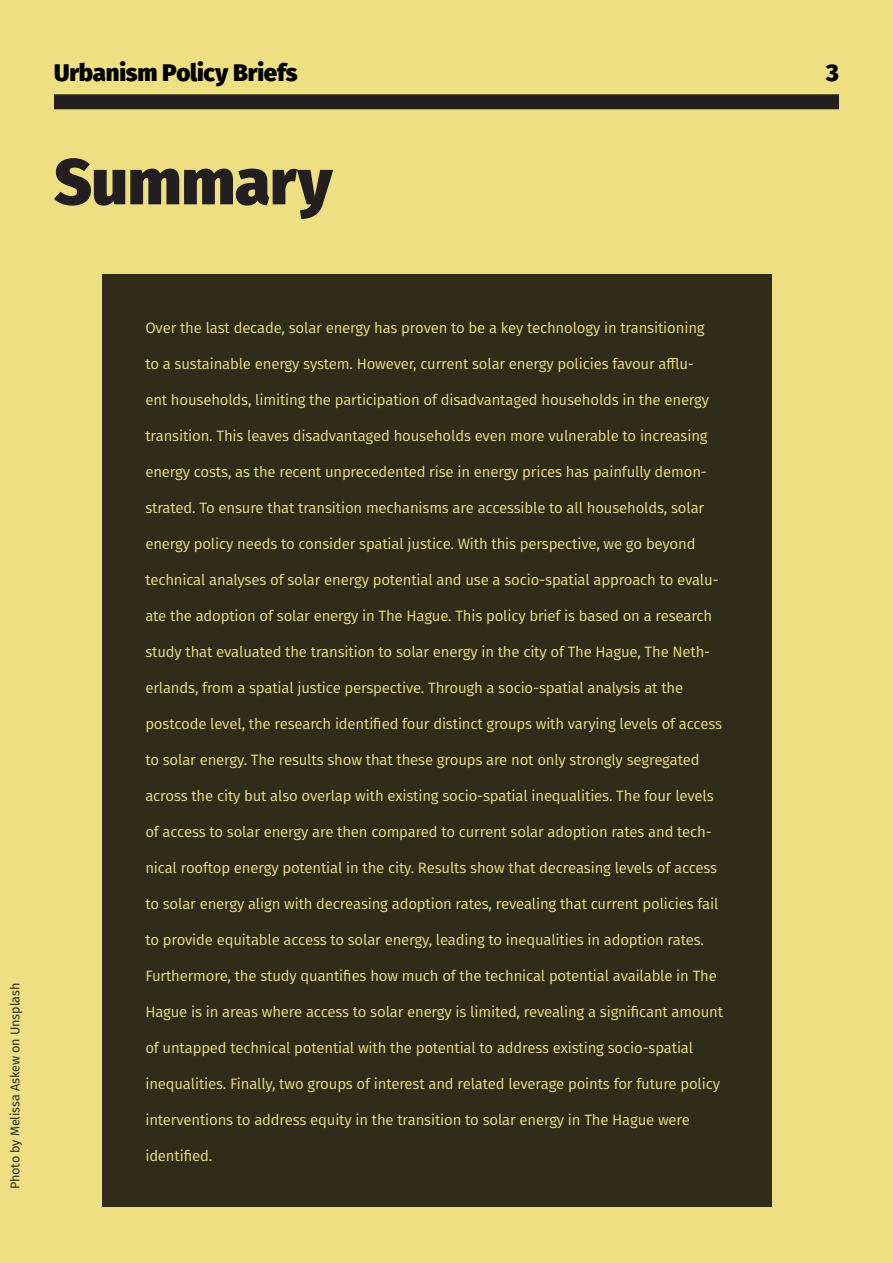
<style>
.page{position:relative;width:893px;height:1263px;background:#eddf82}
.page>*{position:absolute;margin:0;border:0;box-sizing:border-box;transform-origin:0 0}
.Quote_43{font:800 64.5px "Fira Sans";letter-spacing:-.005em;color:#231f20}
.t1{font:800 24px "Fira Sans";letter-spacing:-.01em;color:#000}
.t2{font:800 24px "Fira Sans";color:#020202}
.Text_8_5_Drop_Caps{font:15px "Fira Sans";letter-spacing:-.01em;color:#eddf82}
.Text_8_5{font:12.75px "Fira Sans";letter-spacing:-.01em;color:#231f20}
</style>
<div class="page">
<div style="left:102px;top:274px;width:670px;height:932px;background:#2f2c1a"></div>
<div style="left:54px;top:94px;width:785px;height:15px;background:#231f20"></div>
<h2 class="t1" style="left:54px;top:51px;width:245px">Urbanism Policy Briefs</h2>
<h2 class="t2" style="left:826px;top:51px;width:14px">3</h2>
<p class="Quote_43" style="left:54px;top:124px;width:280px">Summary</p>
<p class="Text_8_5" style="left:6px;top:1189px;width:208px;rotate:-90deg">Photo by Melissa Askew on Unsplash</p>
<p class="Text_8_5_Drop_Caps" style="left:145px;top:317px;width:561px">Over the last decade, solar energy has proven to be a key technology in transitioning</p>
<p class="Text_8_5_Drop_Caps" style="left:145px;top:353px;width:550px">to a sustainable energy system. However, current solar energy policies favour afflu-</p>
<p class="Text_8_5_Drop_Caps" style="left:145px;top:389px;width:565px">ent households, limiting the participation of disadvantaged households in the energy</p>
<p class="Text_8_5_Drop_Caps" style="left:145px;top:425px;width:564px">transition. This leaves disadvantaged households even more vulnerable to increasing</p>
<p class="Text_8_5_Drop_Caps" style="left:145px;top:461px;width:563px">energy costs, as the recent unprecedented rise in energy prices has painfully demon-</p>
<p class="Text_8_5_Drop_Caps" style="left:145px;top:497px;width:560px">strated. To ensure that transition mechanisms are accessible to all households, solar</p>
<p class="Text_8_5_Drop_Caps" style="left:145px;top:533px;width:552px">energy policy needs to consider spatial justice. With this perspective, we go beyond</p>
<p class="Text_8_5_Drop_Caps" style="left:145px;top:569px;width:575px">technical analyses of solar energy potential and use a socio-spatial approach to evalu-</p>
<p class="Text_8_5_Drop_Caps" style="left:145px;top:605px;width:568px">ate the adoption of solar energy in The Hague. This policy brief is based on a research</p>
<p class="Text_8_5_Drop_Caps" style="left:145px;top:641px;width:566px">study that evaluated the transition to solar energy in the city of The Hague, The Neth-</p>
<p class="Text_8_5_Drop_Caps" style="left:145px;top:677px;width:539px">erlands, from a spatial justice perspective. Through a socio-spatial analysis at the</p>
<p class="Text_8_5_Drop_Caps" style="left:145px;top:713px;width:578px">postcode level, the research identified four distinct groups with varying levels of access</p>
<p class="Text_8_5_Drop_Caps" style="left:145px;top:749px;width:556px">to solar energy. The results show that these groups are not only strongly segregated</p>
<p class="Text_8_5_Drop_Caps" style="left:145px;top:785px;width:570px">across the city but also overlap with existing socio-spatial inequalities. The four levels</p>
<p class="Text_8_5_Drop_Caps" style="left:145px;top:821px;width:568px">of access to solar energy are then compared to current solar adoption rates and tech-</p>
<p class="Text_8_5_Drop_Caps" style="left:145px;top:857px;width:573px">nical rooftop energy potential in the city. Results show that decreasing levels of access</p>
<p class="Text_8_5_Drop_Caps" style="left:145px;top:893px;width:575px">to solar energy align with decreasing adoption rates, revealing that current policies fail</p>
<p class="Text_8_5_Drop_Caps" style="left:145px;top:929px;width:560px">to provide equitable access to solar energy, leading to inequalities in adoption rates.</p>
<p class="Text_8_5_Drop_Caps" style="left:145px;top:965px;width:573px">Furthermore, the study quantifies how much of the technical potential available in The</p>
<p class="Text_8_5_Drop_Caps" style="left:145px;top:1001px;width:579px">Hague is in areas where access to solar energy is limited, revealing a significant amount</p>
<p class="Text_8_5_Drop_Caps" style="left:145px;top:1037px;width:549px">of untapped technical potential with the potential to address existing socio-spatial</p>
<p class="Text_8_5_Drop_Caps" style="left:145px;top:1073px;width:576px">inequalities. Finally, two groups of interest and related leverage points for future policy</p>
<p class="Text_8_5_Drop_Caps" style="left:145px;top:1109px;width:546px">interventions to address equity in the transition to solar energy in The Hague were</p>
<p class="Text_8_5_Drop_Caps" style="left:145px;top:1145px;width:68px">identified.</p>
</div>
